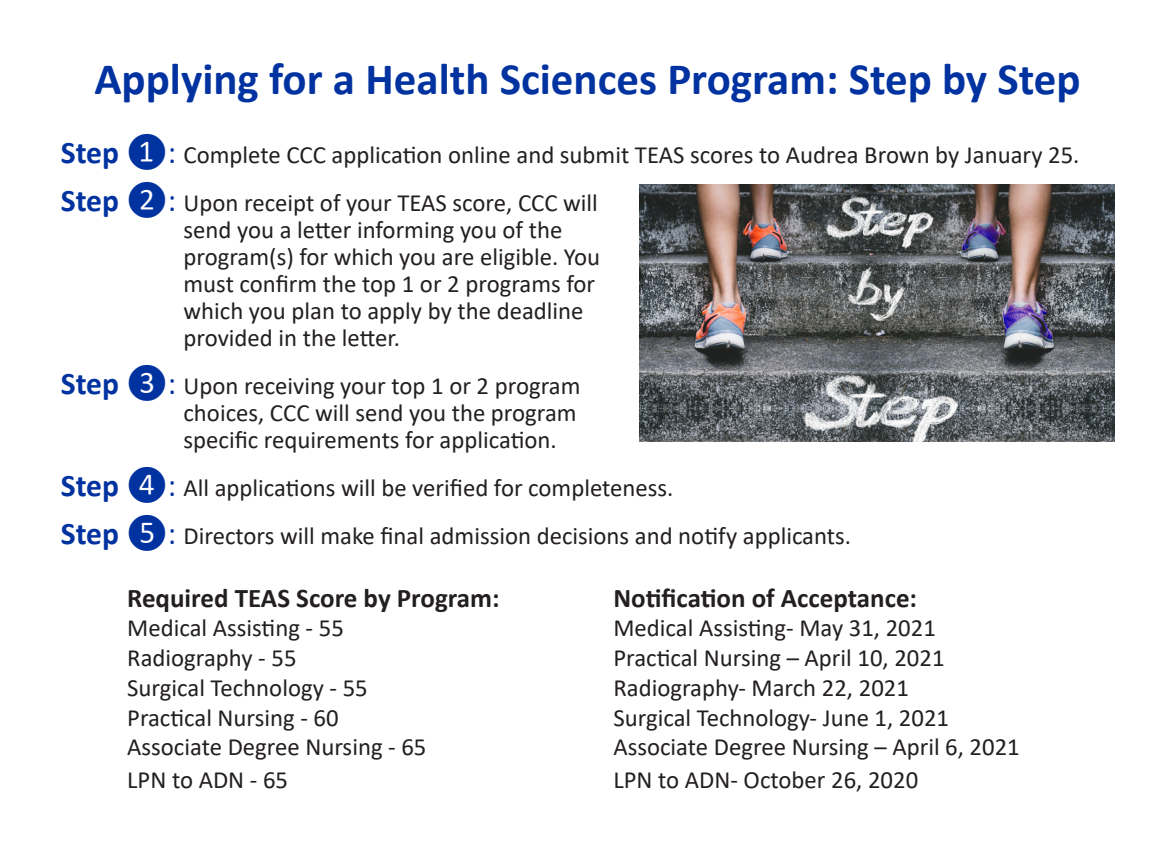
<style>
.page{position:relative;width:1175px;height:851px;background:#fff}
.page>*{position:absolute;margin:0;border:0;box-sizing:border-box;transform-origin:0 0}
.t1{font:700 45px "Calibri";color:#0032a0}
.t2{font:700 27px "Calibri";color:#231f20}
.t3{font:24.75px/27px "Calibri";color:#231f20}
.s1{font-weight:700;font-size:31.5px;color:#0032a0}
.s2{font-size:31.5px;color:#0032a0}
</style>
<div class="page">
<img style="left:639px;top:184px;width:475px;height:258px">
<p class="t1" style="left:94px;top:47px;width:987px">Applying for a Health Sciences Program: Step by Step</p>
<p class="t3" style="left:61px;top:140px;width:1020px"><span class="s1">Step</span> <span class="s2">❶:</span> Complete CCC application online and submit TEAS scores to Audrea Brown by January 25.</p>
<p class="t3" style="left:183px;top:188px;width:418px;text-indent:-123px"><span class="s1">Step</span> <span class="s2">❷:</span> Upon receipt of your TEAS score, CCC will send you a letter informing you of the program(s) for which you are eligible. You must confirm the top 1 or 2 programs for which you plan to apply by the deadline provided in the letter.</p>
<p class="t3" style="left:183px;top:371px;width:398px;text-indent:-123px"><span class="s1">Step</span> <span class="s2">❸:</span> Upon receiving your top 1 or 2 program choices, CCC will send you the program specific requirements for application.</p>
<p class="t3" style="left:61px;top:473px;width:614px"><span class="s1">Step</span> <span class="s2">❹:</span> All applications will be verified for completeness.</p>
<p class="t3" style="left:61px;top:521px;width:792px"><span class="s1">Step</span> <span class="s2">❺:</span> Directors will make final admission decisions and notify applicants.</p>
<p class="t2" style="left:127px;top:578px;width:374px">Required TEAS Score by Program:</p>
<p class="t3" style="left:127px;top:614px;width:218px">Medical Assisting - 55</p>
<p class="t3" style="left:127px;top:643px;width:171px">Radiography - 55</p>
<p class="t3" style="left:127px;top:673px;width:242px">Surgical Technology - 55</p>
<p class="t3" style="left:127px;top:703px;width:213px">Practical Nursing - 60</p>
<p class="t3" style="left:127px;top:733px;width:301px">Associate Degree Nursing - 65</p>
<p class="t3" style="left:127px;top:765px;width:162px">LPN to ADN - 65</p>
<p class="t2" style="left:613px;top:578px;width:305px">Notification of Acceptance:</p>
<p class="t3" style="left:613px;top:614px;width:324px">Medical Assisting- May 31, 2021</p>
<p class="t3" style="left:613px;top:643px;width:333px">Practical Nursing – April 10, 2021</p>
<p class="t3" style="left:613px;top:673px;width:297px">Radiography- March 22, 2021</p>
<p class="t3" style="left:613px;top:703px;width:337px">Surgical Technology- June 1, 2021</p>
<p class="t3" style="left:613px;top:733px;width:408px">Associate Degree Nursing – April 6, 2021</p>
<p class="t3" style="left:613px;top:765px;width:306px">LPN to ADN- October 26, 2020</p>
</div>
